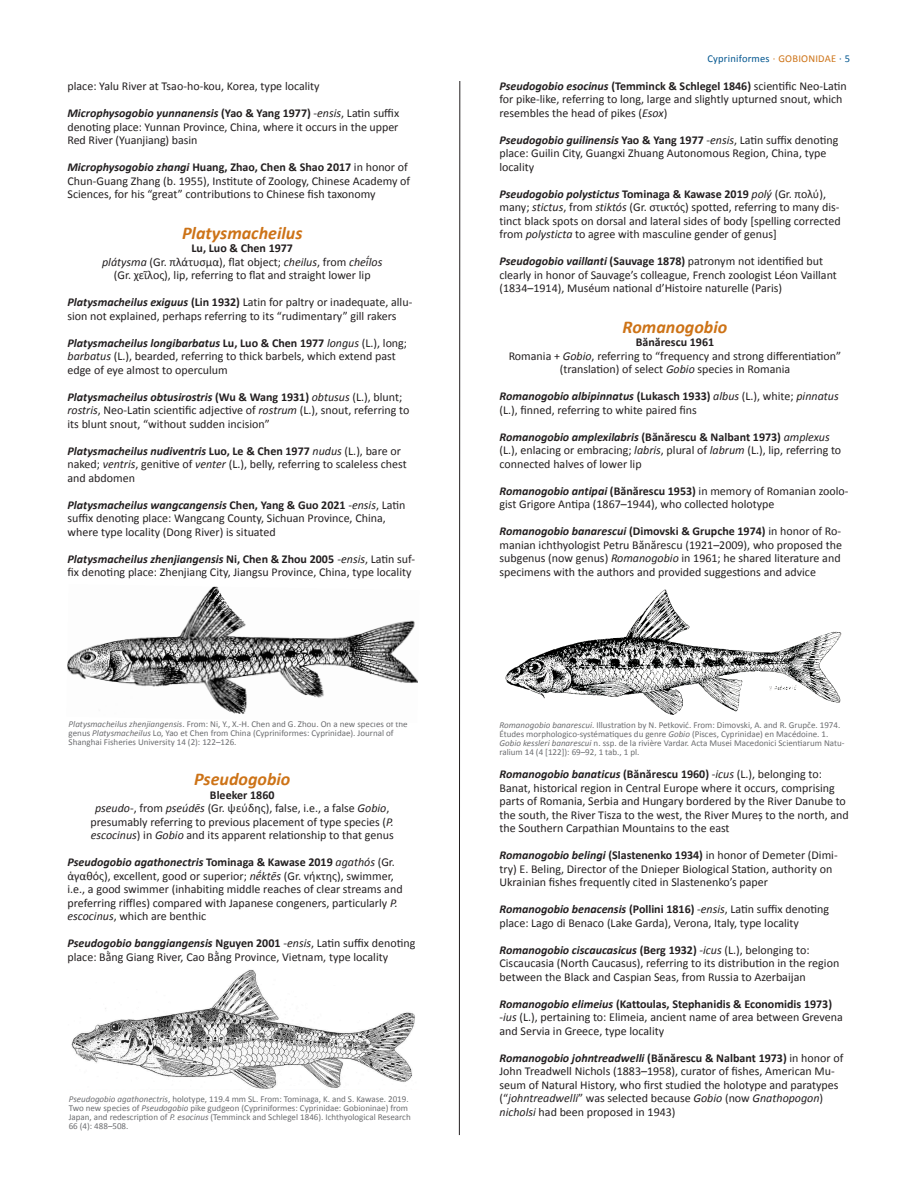
<style>
.page{position:relative;width:918px;height:1188px;background:#fff}
.page>*{position:absolute;margin:0;border:0;box-sizing:border-box;transform-origin:0 0}
.t1{font:italic 700 18px "Calibri";color:#cd7317}
.t2{font:12px/13.5px "Calibri";color:#231f20}
.t3{font:700 12px "Calibri";color:#231f20}
.t4{font:italic 12px "Calibri";color:#231f20}
.t5{font:10.5px "Calibri";letter-spacing:.02em;color:#00558f}
.t6{font:9px/9px "Calibri";color:#6c6d70}
.s1{font-weight:700;font-style:italic}
.s2{font-weight:700}
.s3{font-style:italic}
.s4{color:#cd7317}
</style>
<div class="page">
<hr style="left:459px;top:81px;width:1px;height:1054px;background:#231f20">
<img style="left:67px;top:586px;width:351px;height:128px">
<img style="left:71px;top:970px;width:344px;height:119px">
<img style="left:505px;top:589px;width:337px;height:126px">
<p class="t2" style="left:68px;top:79px;width:254px">place: Yalu River at Tsao-ho-kou, Korea, type locality</p>
<p class="t2" style="left:68px;top:106px;width:333px;text-align:justify"><span class="s1">Microphysogobio yunnanensis</span> <span class="s2">(Yao &amp; Yang 1977)</span> -<span class="s3">ensis</span>, Latin suffix denoting place: Yunnan Province, China, where it occurs in the upper Red River (Yuanjiang) basin</p>
<p class="t2" style="left:68px;top:160px;width:344px"><span class="s1">Microphysogobio zhangi</span> <span class="s2">Huang, Zhao, Chen &amp; Shao 2017</span> in honor of<br>Chun-Guang Zhang (b. 1955), Institute of Zoology, Chinese Academy of<br>Sciences, for his “great” contributions to Chinese fish taxonomy</p>
<h1 class="t1" style="left:182px;top:220px;width:122px">Platysmacheilus</h1>
<p class="t2" style="left:102px;top:241px;width:282px;text-align:center"><span class="s2">Lu, Luo &amp; Chen 1977<br></span><span class="s3">plátysma</span> (Gr. πλάτυσμα), flat object; <span class="s3">cheilus</span>, from <span class="s3">cheīlos</span></p>
<p class="t4" style="left:370px;top:252px;width:6px">́</p>
<p class="t2" style="left:114px;top:268px;width:258px">(Gr. χεῖλος), lip, referring to flat and straight lower lip</p>
<p class="t2" style="left:68px;top:295px;width:346px"><span class="s1">Platysmacheilus exiguus</span> <span class="s2">(Lin 1932)</span> Latin for paltry or inadequate, allu&shy;sion not explained, perhaps referring to its “rudimentary” gill rakers</p>
<p class="t2" style="left:68px;top:335px;width:341px"><span class="s1">Platysmacheilus longibarbatus</span> <span class="s2">Lu, Luo &amp; Chen 1977</span> <span class="s3">longus</span> (L.), long; <span class="s3">barbatus</span> (L.), bearded, referring to thick barbels, which extend past edge of eye almost to operculum</p>
<p class="t2" style="left:68px;top:389px;width:343px"><span class="s1">Platysmacheilus obtusirostris</span> <span class="s2">(Wu &amp; Wang 1931)</span> <span class="s3">obtusus</span> (L.), blunt; <span class="s3">rostris</span>, Neo-Latin scientific adjective of <span class="s3">rostrum</span> (L.), snout, referring to its blunt snout, “without sudden incision”</p>
<p class="t2" style="left:68px;top:443px;width:341px"><span class="s1">Platysmacheilus nudiventris</span> <span class="s2">Luo, Le &amp; Chen 1977</span> <span class="s3">nudus</span> (L.), bare or naked; <span class="s3">ventris</span>, genitive of <span class="s3">venter</span> (L.), belly, referring to scaleless chest and abdomen</p>
<p class="t2" style="left:68px;top:497px;width:339px"><span class="s1">Platysmacheilus wangcangensis</span> <span class="s2">Chen, Yang &amp; Guo 2021</span> -<span class="s3">ensis</span>, Latin suffix denoting place: Wangcang County, Sichuan Province, China, where type locality (Dong River) is situated</p>
<p class="t2" style="left:68px;top:551px;width:349px"><span class="s1">Platysmacheilus zhenjiangensis</span> <span class="s2">Ni, Chen &amp; Zhou 2005</span> -<span class="s3">ensis</span>, Latin suf&shy;fix denoting place: Zhenjiang City, Jiangsu Province, China, type locality</p>
<p class="t5" style="left:707px;top:51px;width:144px">Cypriniformes <span class="s4">· GOBIONIDAE</span> · 5</p>
<p class="t2" style="left:500px;top:79px;width:349px"><span class="s1">Pseudogobio esocinus</span> <span class="s2">(Temminck &amp; Schlegel 1846)</span> scientific Neo-Latin for pike-like, referring to long, large and slightly upturned snout, which resembles the head of pikes (<span class="s3">Esox</span>)</p>
<p class="t2" style="left:500px;top:133px;width:340px"><span class="s1">Pseudogobio guilinensis</span> <span class="s2">Yao &amp; Yang 1977</span> -<span class="s3">ensis</span>, Latin suffix denoting place: Guilin City, Guangxi Zhuang Autonomous Region, China, type locality</p>
<p class="t2" style="left:500px;top:187px;width:343px"><span class="s1">Pseudogobio polystictus</span> <span class="s2">Tominaga &amp; Kawase 2019</span> <span class="s3">polý</span> (Gr. πολύ), many; <span class="s3">stictus</span>, from <span class="s3">stiktós</span> (Gr. στικτός) spotted, referring to many dis&shy;tinct black spots on dorsal and lateral sides of body [spelling corrected from <span class="s3">polysticta</span> to agree with masculine gender of genus]</p>
<p class="t2" style="left:500px;top:254px;width:339px"><span class="s1">Pseudogobio vaillanti</span> <span class="s2">(Sauvage 1878)</span> patronym not identified but clearly in honor of Sauvage’s colleague, French zoologist Léon Vaillant (1834–1914), Muséum national d’Histoire naturelle (Paris)</p>
<p class="t1" style="left:623px;top:314px;width:106px">Romanogobio</p>
<p class="t3" style="left:636px;top:334px;width:80px">Bănărescu 1961</p>
<p class="t2" style="left:509px;top:349px;width:334px;text-align:center">Romania + <span class="s3">Gobio</span>, referring to “frequency and strong differentiation” (translation) of select <span class="s3">Gobio</span> species in Romania</p>
<p class="t2" style="left:500px;top:389px;width:341px"><span class="s1">Romanogobio albipinnatus</span> <span class="s2">(Lukasch 1933)</span> <span class="s3">albus</span> (L.), white; <span class="s3">pinnatus </span>(L.), finned, referring to white paired fins</p>
<p class="t2" style="left:500px;top:430px;width:343px"><span class="s1">Romanogobio amplexilabris</span> <span class="s2">(Bănărescu &amp; Nalbant 1973)</span> <span class="s3">amplexus </span>(L.), enlacing or embracing; <span class="s3">labris</span>, plural of <span class="s3">labrum</span> (L.), lip, referring to connected halves of lower lip</p>
<p class="t2" style="left:500px;top:484px;width:351px"><span class="s1">Romanogobio antipai</span> <span class="s2">(Bănărescu 1953)</span> in memory of Romanian zoolo&shy;gist Grigore Antipa (1867–1944), who collected holotype</p>
<p class="t2" style="left:500px;top:524px;width:344px"><span class="s1">Romanogobio banarescui</span> <span class="s2">(Dimovski &amp; Grupche 1974)</span> in honor of Ro&shy;manian ichthyologist Petru Bănărescu (1921–2009), who proposed the subgenus (now genus) <span class="s3">Romanogobio</span> in 1961; he shared literature and specimens with the authors and provided suggestions and advice</p>
<p class="t6" style="left:69px;top:719px;width:341px"><span class="s3">Platysmacheilus zhenjiangensis</span>. From: Ni, Y., X.-H. Chen and G. Zhou. On a new species of the genus <span class="s3">Platysmacheilus</span> Lo, Yao et Chen from China (Cypriniformes: Cyprinidae). Journal of<br>Shanghai Fisheries University 14 (2): 122–126.</p>
<p class="t6" style="left:500px;top:720px;width:347px"><span class="s3">Romanogobio banarescui</span>. Illustration by N. Petković. From: Dimovski, A. and R. Grupče. 1974.<br>Études morphologico-systématiques du genre <span class="s3">Gobio</span> (Pisces, Cyprinidae) en Macédoine. 1.<br><span class="s3">Gobio kessleri banarescui</span> n. ssp. de la rivière Vardar. Acta Musei Macedonici Scientiarum Natu&shy;ralium 14 (4 [122]): 69–92, 1 tab., 1 pl.</p>
<h1 class="t1" style="left:194px;top:767px;width:98px">Pseudogobio</h1>
<p class="t2" style="left:91px;top:788px;width:305px;text-align:center"><span class="s2">Bleeker 1860<br></span><span class="s3">pseudo</span>-, from <span class="s3">pseúdēs</span> (Gr. ψεύδης), false, i.e., a false <span class="s3">Gobio</span>, presumably referring to previous placement of type species (<span class="s3">P. escocinus</span>) in <span class="s3">Gobio</span> and its apparent relationship to that genus</p>
<p class="t2" style="left:68px;top:855px;width:337px"><span class="s1">Pseudogobio agathonectris</span> <span class="s2">Tominaga &amp; Kawase 2019</span> <span class="s3">agathós</span> (Gr. ἁγαθός), excellent, good or superior; <span class="s3">nḗktēs</span> (Gr. νήκτης), swimmer, i.e., a good swimmer (inhabiting middle reaches of clear streams and preferring riffles) compared with Japanese congeners, particularly <span class="s3">P. escocinus</span>, which are benthic</p>
<p class="t2" style="left:68px;top:936px;width:349px"><span class="s1">Pseudogobio banggiangensis</span> <span class="s2">Nguyen 2001</span> -<span class="s3">ensis</span>, Latin suffix denoting place: Bằng Giang River, Cao Bằng Province, Vietnam, type locality</p>
<p class="t6" style="left:69px;top:1094px;width:344px"><span class="s3">Pseudogobio agathonectris</span>, holotype, 119.4 mm SL. From: Tominaga, K. and S. Kawase. 2019.<br>Two new species of <span class="s3">Pseudogobio</span> pike gudgeon (Cypriniformes: Cyprinidae: Gobioninae) from Japan, and redescription of <span class="s3">P. esocinus</span> (Temminck and Schlegel 1846). Ichthyological Research 66 (4): 488–508.</p>
<p class="t2" style="left:500px;top:767px;width:351px"><span class="s1">Romanogobio banaticus</span> <span class="s2">(Bănărescu 1960)</span> -<span class="s3">icus</span> (L.), belonging to:<br>Banat, historical region in Central Europe where it occurs, comprising parts of Romania, Serbia and Hungary bordered by the River Danube to the south, the River Tisza to the west, the River Mureș to the north, and the Southern Carpathian Mountains to the east</p>
<p class="t2" style="left:500px;top:848px;width:340px"><span class="s1">Romanogobio belingi</span> <span class="s2">(Slastenenko 1934)</span> in honor of Demeter (Dimi&shy;try) E. Beling, Director of the Dnieper Biological Station, authority on<br>Ukrainian fishes frequently cited in Slastenenko’s paper</p>
<p class="t2" style="left:500px;top:902px;width:331px"><span class="s1">Romanogobio benacensis</span> <span class="s2">(Pollini 1816)</span> -<span class="s3">ensis</span>, Latin suffix denoting place: Lago di Benaco (Lake Garda), Verona, Italy, type locality</p>
<p class="t2" style="left:500px;top:943px;width:341px"><span class="s1">Romanogobio ciscaucasicus</span> <span class="s2">(Berg 1932)</span> <span class="s3">-icus</span> (L.), belonging to:<br>Ciscaucasia (North Caucasus), referring to its distribution in the region between the Black and Caspian Seas, from Russia to Azerbaijan</p>
<p class="t2" style="left:500px;top:997px;width:345px"><span class="s1">Romanogobio elimeius</span> <span class="s2">(Kattoulas, Stephanidis &amp; Economidis 1973) </span>-<span class="s3">ius</span> (L.), pertaining to: Elimeia, ancient name of area between Grevena and Servia in Greece, type locality</p>
<p class="t2" style="left:500px;top:1051px;width:345px"><span class="s1">Romanogobio johntreadwelli</span> <span class="s2">(Bănărescu &amp; Nalbant 1973)</span> in honor of John Treadwell Nichols (1883–1958), curator of fishes, American Mu&shy;seum of Natural History, who first studied the holotype and paratypes (“<span class="s3">johntreadwelli</span>” was selected because <span class="s3">Gobio</span> (now <span class="s3">Gnathopogon</span>) <span class="s3">nicholsi</span> had been proposed in 1943)</p>
</div>
